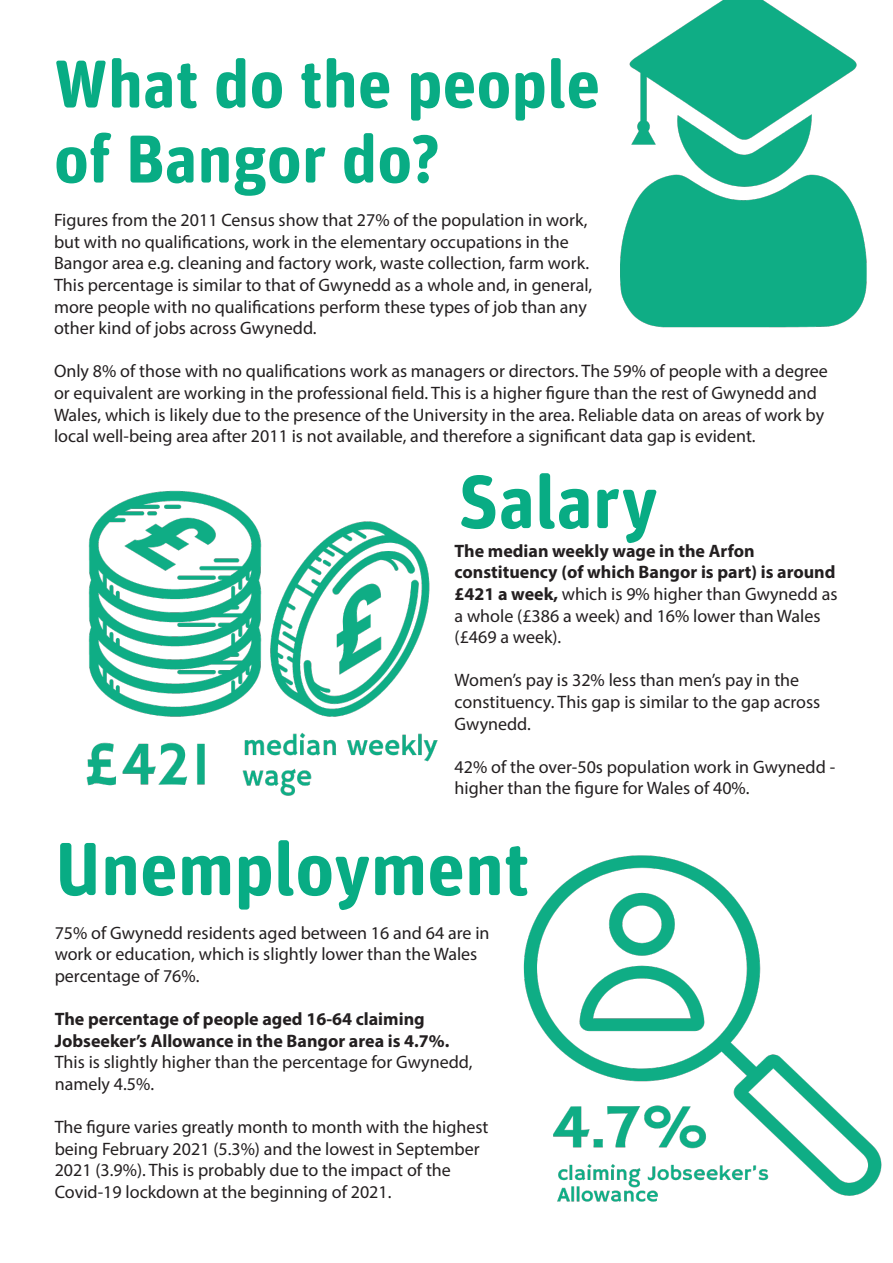
<style>
.page{position:relative;width:893px;height:1263px;background:#fff}
.page>*{position:absolute;margin:0;border:0;box-sizing:border-box;transform-origin:0 0}
.t1{font:700 75px "Unit Rounded Pro";color:#08ac84}
.t2{font:700 67.5px/75px "Unit Rounded Pro";color:#08ac84}
.t3{font:18px/21.6px "Myriad Pro";color:#231f20}
.t4{font:700 18px/21.6px "Myriad Pro";color:#231f20}
.s1{font-weight:400}
</style>
<div class="page">
<img style="left:620px;top:0;width:247px;height:328px">
<img style="left:86px;top:490px;width:352px;height:306px">
<img style="left:523px;top:855px;width:359px;height:347px">
<p class="t2" style="left:54px;top:43px;width:548px">What do the people of Bangor do?</p>
<p class="t3" style="left:54px;top:209px;width:540px">Figures from the 2011 Census show that 27% of the population in work, but with no qualifications, work in the elementary occupations in the Bangor area e.g. cleaning and factory work, waste collection, farm work.<br>This percentage is similar to that of Gwynedd as a whole and, in general, more people with no qualifications perform these types of job than any other kind of jobs across Gwynedd.</p>
<p class="t3" style="left:54px;top:360px;width:775px">Only 8% of those with no qualifications work as managers or directors. The 59% of people with a degree or equivalent are working in the professional field. This is a higher figure than the rest of Gwynedd and Wales, which is likely due to the presence of the University in the area. Reliable data on areas of work by local well-being area after 2011 is not available, and therefore a significant data gap is evident.</p>
<p class="t1" style="left:458px;top:448px;width:202px">Salary</p>
<p class="t4" style="left:455px;top:539px;width:384px">The median weekly wage in the Arfon constituency (of which Bangor is part) is around £421 a week, <span class="s1">which is 9% higher than Gwynedd as a whole (£386 a week) and 16% lower than Wales (£469 a week).</span></p>
<p class="t3" style="left:455px;top:669px;width:367px">Women’s pay is 32% less than men’s pay in the constituency. This gap is similar to the gap across<br>Gwynedd.</p>
<p class="t3" style="left:455px;top:756px;width:382px">42% of the over-50s population work in Gwynedd - higher than the figure for Wales of 40%.</p>
<p class="t1" style="left:55px;top:815px;width:476px">Unemployment</p>
<p class="t3" style="left:55px;top:921px;width:436px">75% of Gwynedd residents aged between 16 and 64 are in work or education, which is slightly lower than the Wales percentage of 76%.</p>
<p class="t4" style="left:55px;top:1007px;width:419px">The percentage of people aged 16-64 claiming Jobseeker’s Allowance in the Bangor area is 4.7%.<br><span class="s1">This is slightly higher than the percentage for Gwynedd, namely 4.5%.</span></p>
<p class="t3" style="left:55px;top:1116px;width:435px">The figure varies greatly month to month with the highest being February 2021 (5.3%) and the lowest in September 2021 (3.9%). This is probably due to the impact of the Covid-19 lockdown at the beginning of 2021.</p>
</div>
